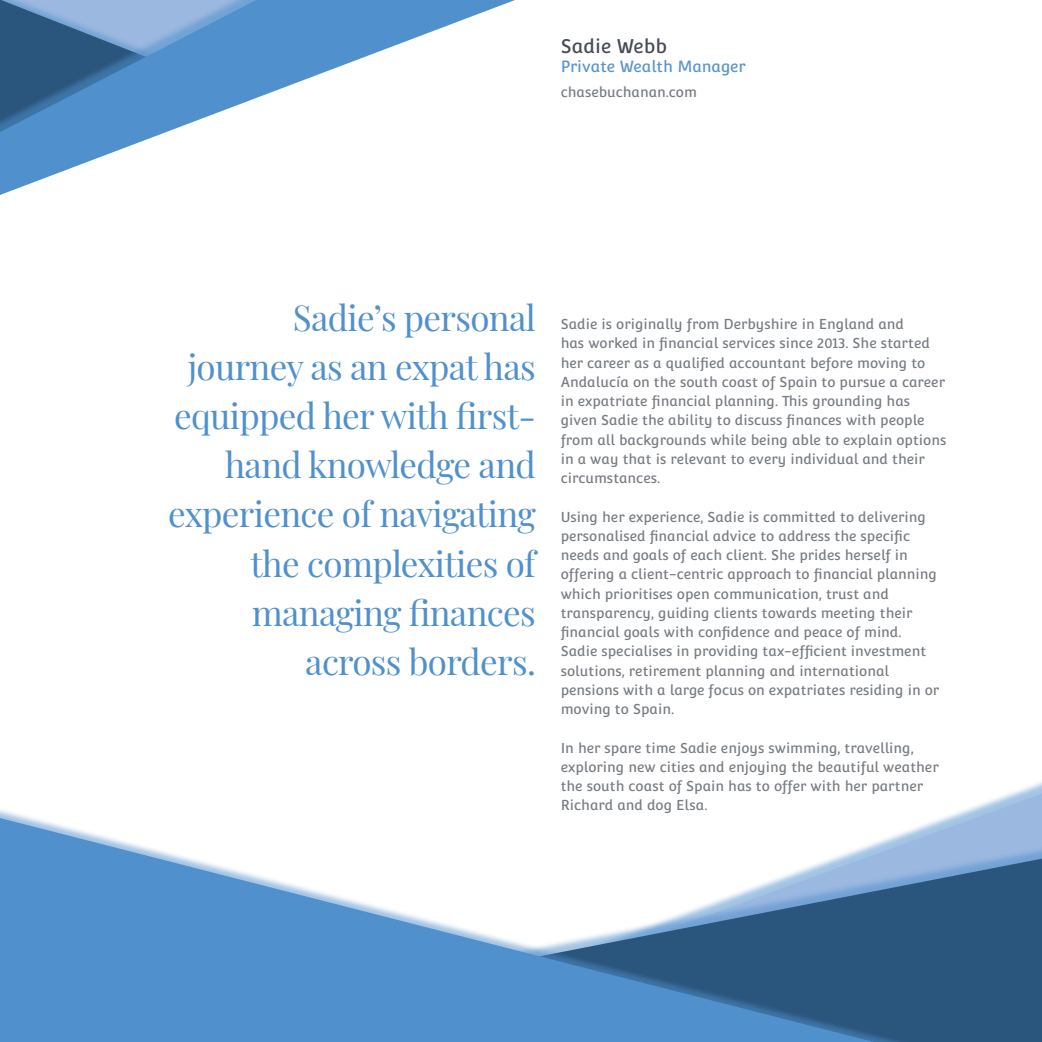
<style>
.page{position:relative;width:1042px;height:1042px;background:#fff}
.page>*{position:absolute;margin:0;border:0;box-sizing:border-box;transform-origin:0 0}
.t1{font:35px/49.2px "Playfair Display";letter-spacing:-.02em;color:#5090cc;text-align:right}
.t2{font:19.25px "Convergence";color:#464b54}
.t3{font:15.75px "Convergence";color:#5994ce}
.t4{font:14px/19.2px "Convergence";color:#787d83}
</style>
<div class="page">
<svg style="left:0;top:0;width:515px;height:195px"></svg>
<svg style="left:981px;top:793px;width:61px;height:47px;background:#a4c0e3"></svg>
<div style="left:981px;top:858px;width:61px;height:184px;background:#2a557c"></div>
<div style="left:0;top:800px;width:981px;height:242px;background:#5090cc;opacity:.53"></div>
<svg style="left:0;top:818px;width:874px;height:224px;fill:#5090cc"></svg>
<h2 class="t2" style="left:561px;top:38px;width:108px">Sadie Webb</h2>
<p class="t3" style="left:561px;top:60px;width:186px">Private Wealth Manager</p>
<p class="t4" style="left:561px;top:83px;width:138px">chasebuchanan.com</p>
<h1 class="t1" style="left:168px;top:296px;width:369px">Sadie’s personal journey as an expat has equipped her with first&shy;hand knowledge and experience of navigating the complexities of managing finances across borders.</h1>
<p class="t4" style="left:561px;top:315px;width:387px">Sadie is originally from Derbyshire in England and<br>has worked in financial services since 2013. She started her career as a qualified accountant before moving to Andalucía on the south coast of Spain to pursue a career in expatriate financial planning. This grounding has given Sadie the ability to discuss finances with people from all backgrounds while being able to explain options in a way that is relevant to every individual and their circumstances.</p>
<p class="t4" style="left:561px;top:507px;width:380px">Using her experience, Sadie is committed to delivering personalised financial advice to address the specific needs and goals of each client. She prides herself in offering a client-centric approach to financial planning which prioritises open communication, trust and transparency, guiding clients towards meeting their financial goals with confidence and peace of mind.<br>Sadie specialises in providing tax-efficient investment solutions, retirement planning and international pensions with a large focus on expatriates residing in or moving to Spain.</p>
<p class="t4" style="left:561px;top:738px;width:379px">In her spare time Sadie enjoys swimming, travelling, exploring new cities and enjoying the beautiful weather the south coast of Spain has to offer with her partner Richard and dog Elsa.</p>
</div>
